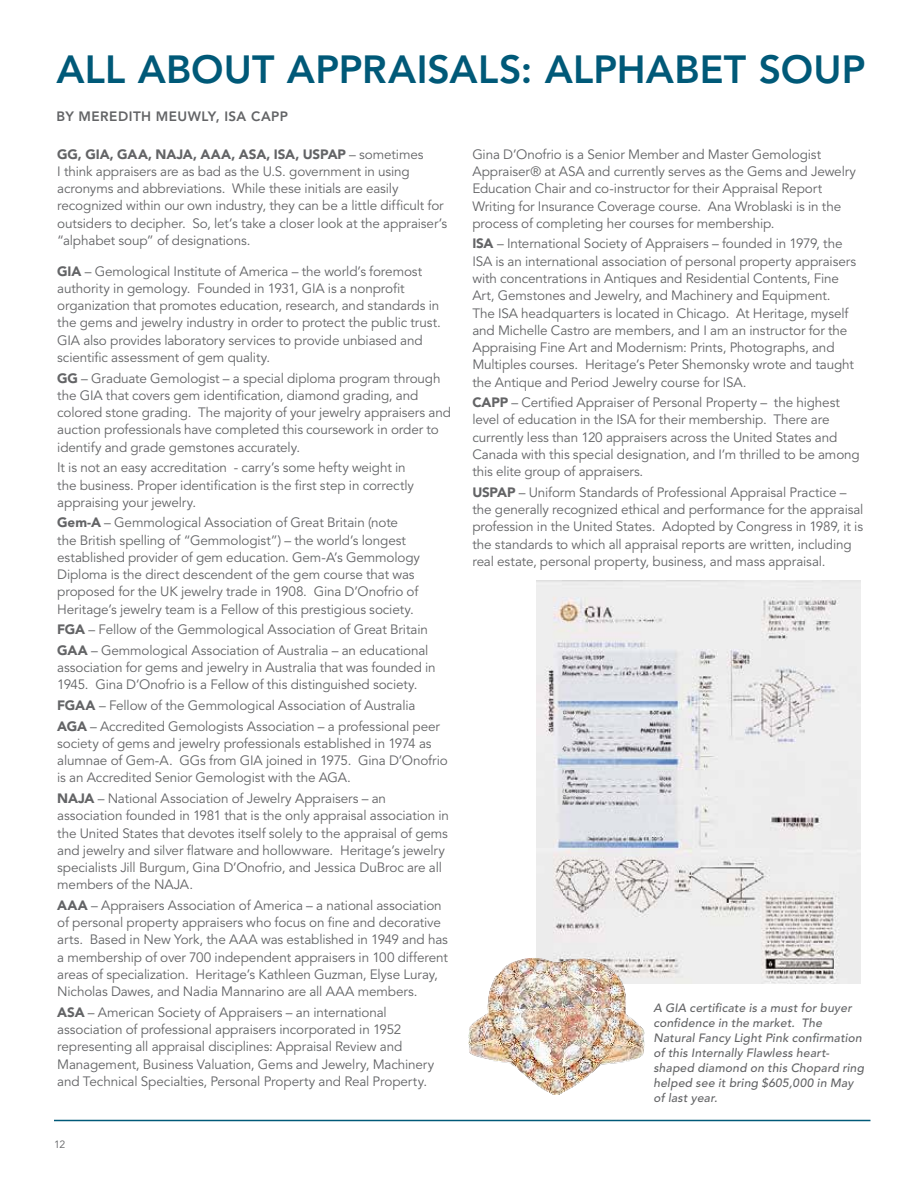
<style>
.page{position:relative;width:918px;height:1188px;background:#fff}
.page>*{position:absolute;margin:0;border:0;box-sizing:border-box;transform-origin:0 0}
.t1{font:800 39px "Avenir LT Std";letter-spacing:.005em;color:#005978}
.t2{font:13.5px/17.2px "Avenir LT Std";letter-spacing:-.01em;color:#636466}
.t3{font:800 13.5px "Avenir LT Std";letter-spacing:.035em;color:#636466}
.t4{font:italic 500 12px/15px "Avenir LT Std";letter-spacing:.02em;color:#636466}
.t5{font:10.5px "Avenir LT Std";color:#636466}
.s1{font-weight:900}
</style>
<div class="page">
<hr style="left:54px;top:1120px;width:816px;height:1px;background:#005978">
<img style="left:537px;top:580px;width:324px;height:404px">
<img style="left:469px;top:957px;width:176px;height:138px">
<h1 class="t1" style="left:56px;top:47px;width:811px">ALL ABOUT APPRAISALS: ALPHABET SOUP</h1>
<p class="t3" style="left:56px;top:108px;width:233px">BY MEREDITH MEUWLY, ISA CAPP</p>
<p class="t2" style="left:57px;top:146px;width:392px"><span class="s1">GG, GIA, GAA, NAJA, AAA, ASA, ISA, USPAP</span> – sometimes<br>I think appraisers are as bad as the U.S. government in using acronyms and abbreviations. While these initials are easily recognized within our own industry, they can be a little difficult for outsiders to decipher. So, let’s take a closer look at the appraiser’s “alphabet soup” of designations.</p>
<p class="t2" style="left:57px;top:263px;width:385px"><span class="s1">GIA</span> – Gemological Institute of America – the world’s foremost authority in gemology. Founded in 1931, GIA is a nonprofit organization that promotes education, research, and standards in the gems and jewelry industry in order to protect the public trust.<br>GIA also provides laboratory services to provide unbiased and scientific assessment of gem quality.</p>
<p class="t2" style="left:57px;top:370px;width:395px"><span class="s1">GG</span> – Graduate Gemologist – a special diploma program through the GIA that covers gem identification, diamond grading, and colored stone grading. The majority of your jewelry appraisers and auction professionals have completed this coursework in order to identify and grade gemstones accurately.</p>
<p class="t2" style="left:57px;top:459px;width:358px">It is not an easy accreditation - carry’s some hefty weight in the business. Proper identification is the first step in correctly appraising your jewelry.</p>
<p class="t2" style="left:57px;top:514px;width:364px"><span class="s1">Gem-A</span> – Gemmological Association of Great Britain (note the British spelling of “Gemmologist”) – the world’s longest established provider of gem education. Gem-A’s Gemmology Diploma is the direct descendent of the gem course that was proposed for the UK jewelry trade in 1908. Gina D’Onofrio of Heritage’s jewelry team is a Fellow of this prestigious society.</p>
<p class="t2" style="left:57px;top:620px;width:373px;line-height:20.7px"><span class="s1">FGA</span> – Fellow of the Gemmological Association of Great Britain<br><span class="s1">GAA</span> – Gemmological Association of Australia – an educational</p>
<p class="t2" style="left:57px;top:659px;width:380px">association for gems and jewelry in Australia that was founded in<br>1945. Gina D’Onofrio is a Fellow of this distinguished society.</p>
<p class="t2" style="left:57px;top:695px;width:384px;line-height:20.7px"><span class="s1">FGAA</span> – Fellow of the Gemmological Association of Australia<br><span class="s1">AGA</span> – Accredited Gemologists Association – a professional peer</p>
<p class="t2" style="left:57px;top:735px;width:392px">society of gems and jewelry professionals established in 1974 as alumnae of Gem-A. GGs from GIA joined in 1975. Gina D’Onofrio is an Accredited Senior Gemologist with the AGA.</p>
<p class="t2" style="left:57px;top:790px;width:393px"><span class="s1">NAJA</span> – National Association of Jewelry Appraisers – an association founded in 1981 that is the only appraisal association in the United States that devotes itself solely to the appraisal of gems and jewelry and silver flatware and hollowware. Heritage’s jewelry specialists Jill Burgum, Gina D’Onofrio, and Jessica DuBroc are all members of the NAJA.</p>
<p class="t2" style="left:57px;top:897px;width:392px"><span class="s1">AAA</span> – Appraisers Association of America – a national association of personal property appraisers who focus on fine and decorative arts. Based in New York, the AAA was established in 1949 and has a membership of over 700 independent appraisers in 100 different areas of specialization. Heritage’s Kathleen Guzman, Elyse Luray, Nicholas Dawes, and Nadia Mannarino are all AAA members.</p>
<p class="t2" style="left:57px;top:1004px;width:379px"><span class="s1">ASA</span> – American Society of Appraisers – an international association of professional appraisers incorporated in 1952 representing all appraisal disciplines: Appraisal Review and Management, Business Valuation, Gems and Jewelry, Machinery and Technical Specialties, Personal Property and Real Property.</p>
<p class="t2" style="left:472px;top:146px;width:385px">Gina D’Onofrio is a Senior Member and Master Gemologist Appraiser® at ASA and currently serves as the Gems and Jewelry Education Chair and co-instructor for their Appraisal Report Writing for Insurance Coverage course. Ana Wroblaski is in the process of completing her courses for membership.</p>
<p class="t2" style="left:472px;top:236px;width:385px"><span class="s1">ISA</span> – International Society of Appraisers – founded in 1979, the ISA is an international association of personal property appraisers with concentrations in Antiques and Residential Contents, Fine Art, Gemstones and Jewelry, and Machinery and Equipment.<br>The ISA headquarters is located in Chicago. At Heritage, myself and Michelle Castro are members, and I am an instructor for the Appraising Fine Art and Modernism: Prints, Photographs, and Multiples courses. Heritage’s Peter Shemonsky wrote and taught the Antique and Period Jewelry course for ISA.</p>
<p class="t2" style="left:472px;top:394px;width:389px"><span class="s1">CAPP</span> – Certified Appraiser of Personal Property – the highest level of education in the ISA for their membership. There are currently less than 120 appraisers across the United States and Canada with this special designation, and I’m thrilled to be among this elite group of appraisers.</p>
<p class="t2" style="left:472px;top:484px;width:393px"><span class="s1">USPAP</span> – Uniform Standards of Professional Appraisal Practice – the generally recognized ethical and performance for the appraisal profession in the United States. Adopted by Congress in 1989, it is the standards to which all appraisal reports are written, including real estate, personal property, business, and mass appraisal.</p>
<p class="t4" style="left:653px;top:1000px;width:212px">A GIA certificate is a must for buyer confidence in the market. The<br>Natural Fancy Light Pink confirmation of this Internally Flawless heart&shy;shaped diamond on this Chopard ring helped see it bring $605,000 in May of last year.</p>
<p class="t5" style="left:54px;top:1138px;width:13px">12</p>
</div>
